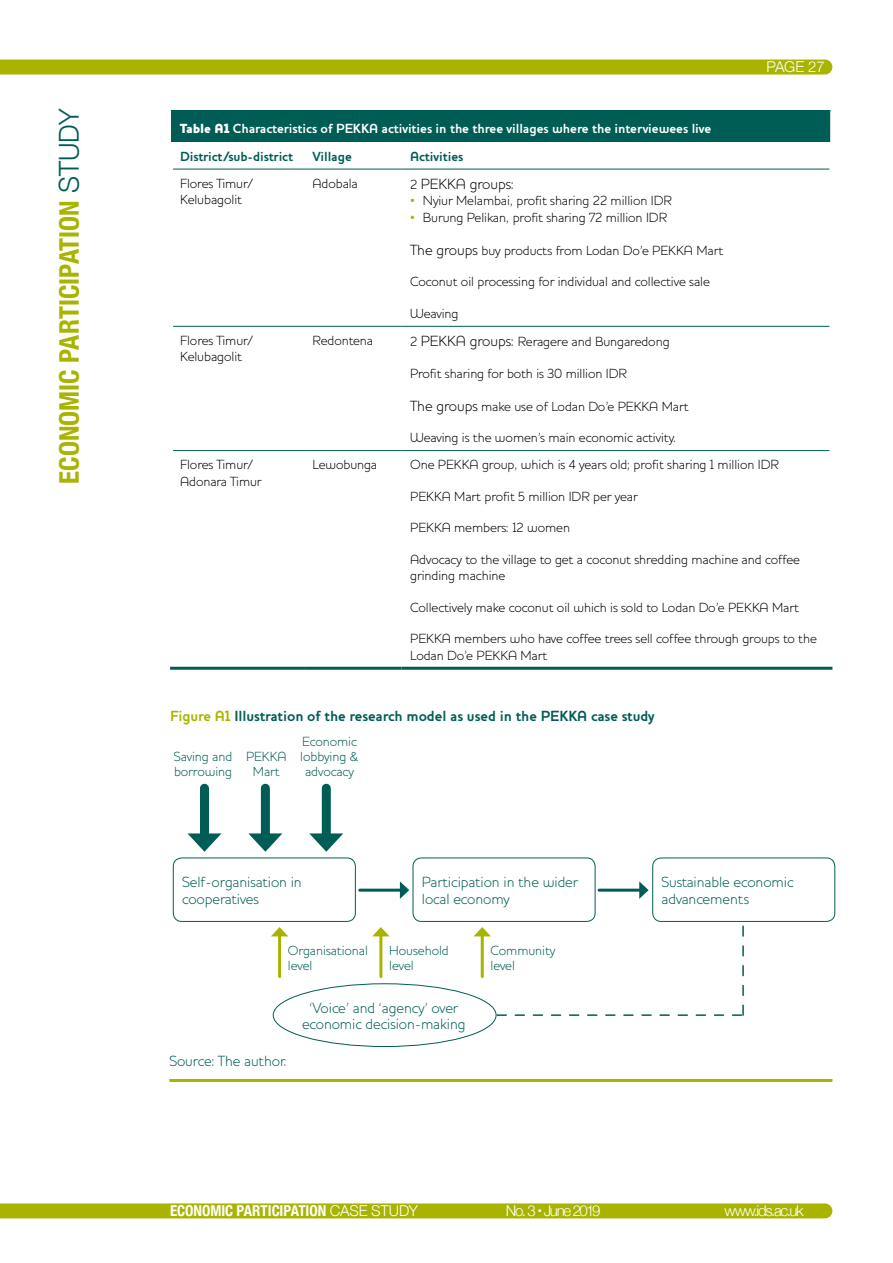
<style>
.page{position:relative;width:893px;height:1263px;background:#fff}
.page>*{position:absolute;margin:0;border:0;box-sizing:border-box;transform-origin:0 0}
.t1{font:700 condensed 27px "Helvetica Neue";color:#a8b400}
.t2{font:300 15px/16.5px "Houschka";letter-spacing:-.005em;color:#005d55}
.t3{font:700 15px "Houschka";letter-spacing:-.005em;color:#005d55}
.t4{font:300 15px "Helvetica Neue";letter-spacing:-.08em;color:#fff}
.t5{font:700 condensed 15px "Helvetica Neue";letter-spacing:-.005em;color:#fff}
.t6{font:300 15px "Houschka";letter-spacing:-.005em;color:#000}
.t7{font:300 13.5px/16.5px "Houschka";letter-spacing:-.005em;color:#000}
.t8{font:700 13.5px/27.2px "Houschka";letter-spacing:-.005em;color:#fff}
.t9{font:300 13.5px/15px "Houschka";letter-spacing:-.005em;color:#005d55}
.t10{font:700 13.5px "Houschka";letter-spacing:-.005em;color:#005d55}
.s1{font-weight:300;font-stretch:normal;font-size:27.6px;color:#005d55}
.s2{font-weight:800}
.s3{color:#005d55}
.s4{font-size:13.5px}
.s5{font-weight:700;color:#a8b400}
.s6{font-size:15px}
.s7{color:#a8b400}
.s8{font-weight:300;font-stretch:normal}
</style>
<div class="page">
<div style="left:0;top:1203px;width:825px;height:15px;background:#a8b400"></div>
<div style="left:0;top:60px;width:825px;height:15px;background:#a8b400"></div>
<div style="left:172px;top:111px;width:659px;height:31px;background:#005d55"></div>
<hr style="left:173px;top:169px;width:131px;height:1px;background:#005d55">
<hr style="left:304px;top:169px;width:98px;height:1px;background:#005d55">
<hr style="left:402px;top:169px;width:427px;height:1px;background:#005d55">
<hr style="left:173px;top:326px;width:131px;height:1px;background:#005d55">
<hr style="left:304px;top:326px;width:98px;height:1px;background:#005d55">
<hr style="left:402px;top:326px;width:427px;height:1px;background:#005d55">
<hr style="left:173px;top:450px;width:131px;height:1px;background:#005d55">
<hr style="left:304px;top:450px;width:98px;height:1px;background:#005d55">
<hr style="left:402px;top:450px;width:427px;height:1px;background:#005d55">
<hr style="left:170px;top:667px;width:134px;height:3px;background:#005d55">
<hr style="left:304px;top:667px;width:98px;height:3px;background:#005d55">
<hr style="left:402px;top:667px;width:430px;height:3px;background:#005d55">
<hr style="left:830px;top:111px;width:2px;height:31px;background:#fff">
<div style="left:173px;top:857px;width:183px;height:65px;border:1px solid #005d55;border-radius:9px"></div>
<div style="left:413px;top:857px;width:182px;height:65px;border:1px solid #005d55;border-radius:9px"></div>
<div style="left:652px;top:857px;width:183px;height:65px;border:1px solid #005d55;border-radius:9px"></div>
<hr style="left:599px;top:889px;width:43px;height:3px;background:#005d55">
<svg style="left:639px;top:881px;width:10px;height:18px"></svg>
<hr style="left:360px;top:889px;width:43px;height:3px;background:#005d55">
<svg style="left:400px;top:881px;width:9px;height:18px"></svg>
<hr style="left:379px;top:934px;width:3px;height:42px;background:#a8b400">
<svg style="left:372px;top:927px;width:17px;height:9px"></svg>
<hr style="left:278px;top:934px;width:3px;height:42px;background:#a8b400">
<svg style="left:271px;top:927px;width:17px;height:9px"></svg>
<hr style="left:481px;top:934px;width:3px;height:42px;background:#a8b400">
<svg style="left:474px;top:927px;width:17px;height:9px"></svg>
<div style="left:200px;top:788px;width:9px;height:53px;background:#005d55"></div>
<svg style="left:187px;top:833px;width:34px;height:19px"></svg>
<div style="left:261px;top:788px;width:9px;height:53px;background:#005d55"></div>
<svg style="left:248px;top:833px;width:34px;height:19px"></svg>
<div style="left:322px;top:788px;width:9px;height:53px;background:#005d55"></div>
<svg style="left:309px;top:833px;width:34px;height:19px"></svg>
<svg style="left:497px;top:926px;width:247px;height:90px"></svg>
<hr style="left:169px;top:1079px;width:663px;height:3px;background:#a8b400">
<h1 class="t1" style="left:47px;top:484px;width:377px;rotate:-90deg">ECONOMIC PARTICIPATION <span class="s1">STUDY</span></h1>
<p class="t8" style="left:180px;top:115px;width:533px"><span class="s2">Table A1</span> Characteristics of PEKKA activities in the three villages where the interviewees live<br><span class="s3">District/sub-district</span></p>
<p class="t10" style="left:313px;top:148px;width:41px">Village</p>
<p class="t10" style="left:410px;top:148px;width:55px">Activities</p>
<p class="t7" style="left:180px;top:175px;width:74px">Flores Timur/<br>Kelubagolit</p>
<p class="t7" style="left:313px;top:175px;width:47px">Adobala</p>
<p class="t6" style="left:410px;top:175px;width:105px"><span class="s4">2</span> PEKKA groups:</p>
<p class="t7" style="left:410px;top:192px;width:263px"><span class="s5">•</span> Nyiur Melambai, profit sharing 22 million IDR</p>
<p class="t7" style="left:410px;top:209px;width:258px"><span class="s5">•</span> Burung Pelikan, profit sharing 72 million IDR</p>
<p class="t7" style="left:410px;top:242px;width:315px"><span class="s6">The groups</span> buy products from Lodan Do’e PEKKA Mart</p>
<p class="t7" style="left:410px;top:273px;width:301px">Coconut oil processing for individual and collective sale</p>
<p class="t7" style="left:410px;top:305px;width:50px">Weaving</p>
<p class="t4" style="left:766px;top:55px;width:60px">PAGE 27</p>
<p class="t7" style="left:180px;top:332px;width:74px">Flores Timur/<br>Kelubagolit</p>
<p class="t7" style="left:313px;top:332px;width:62px">Redontena</p>
<p class="t7" style="left:410px;top:333px;width:261px">2 <span class="s6">PEKKA groups:</span> Reragere and Bungaredong</p>
<p class="t7" style="left:410px;top:365px;width:218px">Profit sharing for both is 30 million IDR</p>
<p class="t7" style="left:410px;top:398px;width:280px"><span class="s6">The groups</span> make use of Lodan Do’e PEKKA Mart</p>
<p class="t7" style="left:410px;top:429px;width:268px">Weaving is the women’s main economic activity.</p>
<p class="t7" style="left:180px;top:456px;width:83px">Flores Timur/<br>Adonara Timur</p>
<p class="t7" style="left:313px;top:456px;width:66px">Lewobunga</p>
<p class="t7" style="left:410px;top:456px;width:370px">One PEKKA group, which is 4 years old; profit sharing 1 million IDR</p>
<p class="t7" style="left:410px;top:488px;width:229px">PEKKA Mart profit 5 million IDR per year</p>
<p class="t7" style="left:410px;top:519px;width:161px">PEKKA members: 12 women</p>
<p class="t7" style="left:410px;top:551px;width:391px">Advocacy to the village to get a coconut shredding machine and coffee grinding machine</p>
<p class="t7" style="left:410px;top:599px;width:390px">Collectively make coconut oil which is sold to Lodan Do’e PEKKA Mart</p>
<p class="t7" style="left:410px;top:630px;width:408px">PEKKA members who have coffee trees sell coffee through groups to the<br>Lodan Do’e PEKKA Mart</p>
<p class="t3" style="left:170px;top:706px;width:486px"><span class="s7">Figure A1</span> Illustration of the research model as used in the PEKKA case study</p>
<p class="t9" style="left:174px;top:749px;width:60px">Saving and borrowing</p>
<p class="t9" style="left:246px;top:749px;width:42px;text-align:center">PEKKA<br>Mart</p>
<p class="t9" style="left:300px;top:734px;width:60px;text-align:center">Economic lobbying &amp; advocacy</p>
<p class="t2" style="left:182px;top:874px;width:121px">Self-organisation in cooperatives</p>
<p class="t2" style="left:422px;top:874px;width:158px">Participation in the wider local economy</p>
<p class="t2" style="left:662px;top:874px;width:134px">Sustainable economic advancements</p>
<p class="t9" style="left:389px;top:943px;width:61px">Household level</p>
<p class="t9" style="left:288px;top:943px;width:82px">Organisational level</p>
<p class="t9" style="left:491px;top:943px;width:66px">Community level</p>
<p class="t2" style="left:302px;top:999px;width:165px;text-align:center">‘Voice’ and ‘agency’ over economic decision-making</p>
<p class="t2" style="left:169px;top:1053px;width:119px">Source: The author.</p>
<p class="t5" style="left:170px;top:1198px;width:249px">ECONOMIC PARTICIPATION <span class="s8">CASE STUDY</span></p>
<p class="t4" style="left:506px;top:1199px;width:96px">No. 3 June 2019</p>
<p class="t4" style="left:724px;top:1199px;width:81px">www.ids.ac.uk</p>
</div>
